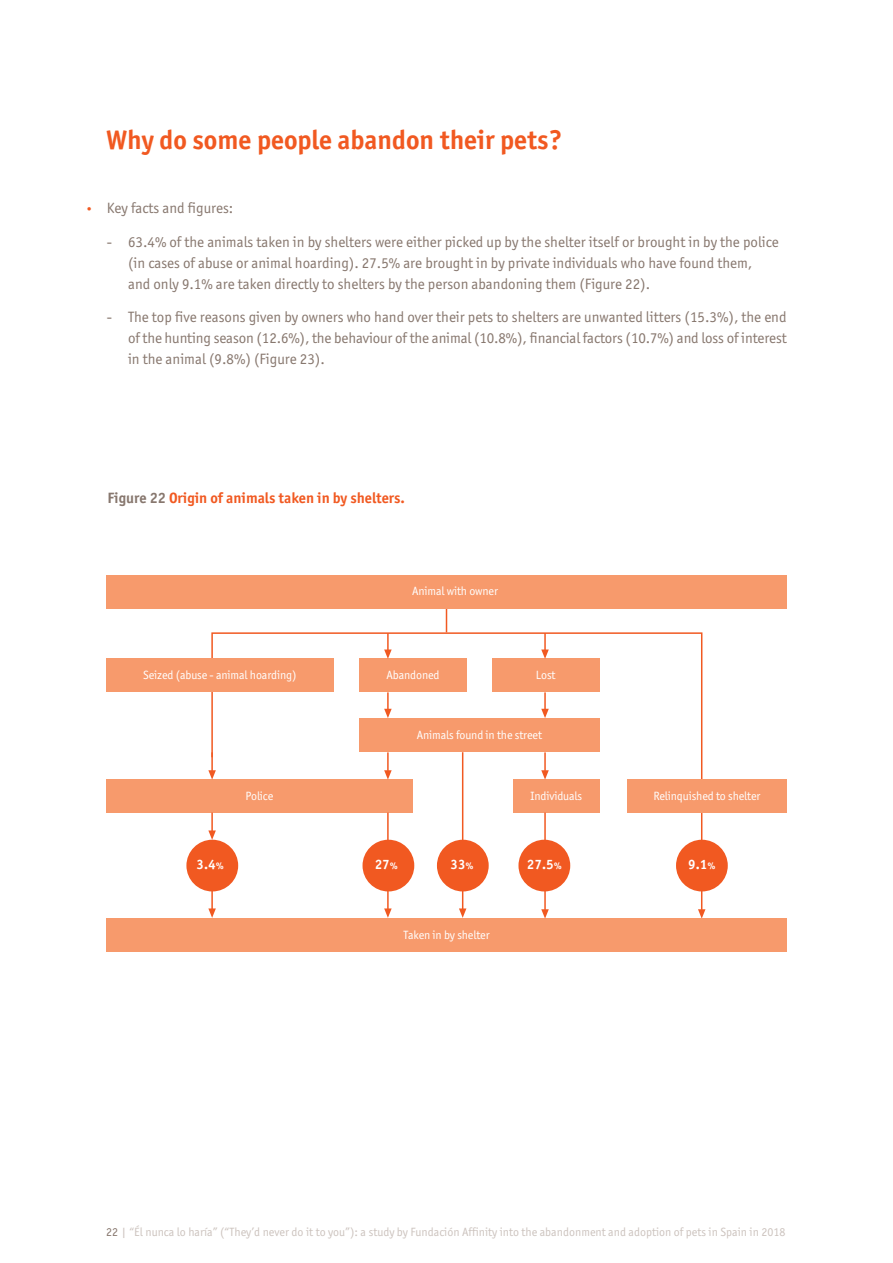
<style>
.page{position:relative;width:893px;height:1263px;background:#fff}
.page>*{position:absolute;margin:0;border:0;box-sizing:border-box;transform-origin:0 0}
.t1{font:700 27px "Officina San ITC";color:#f15921}
.t2{font:15px/21px "Officina San ITC";color:#87776e}
.t3{font:700 15px "Officina San ITC";color:#f15921}
.t4{font:700 13.65px "Officina Sans Std";color:#fff}
.t5{font:12px "Officina San ITC";letter-spacing:-.01em;color:#fff}
.t6{font:12px "Officina San ITC";color:#ccc3be}
.s1{font-size:12px;color:#f15921}
.s2{color:#87776e}
.s3{font-size:9.75px}
</style>
<div class="page">
<svg style="left:211px;top:632px;width:492px;height:278px"></svg>
<svg style="left:698px;top:909px;width:7px;height:9px"></svg>
<svg style="left:446px;top:608px;width:1px;height:24px"></svg>
<div style="left:106px;top:575px;width:681px;height:33px;background:#f79a6c"></div>
<div style="left:106px;top:659px;width:227px;height:33px;background:#f79a6c"></div>
<div style="left:359px;top:659px;width:108px;height:33px;background:#f79a6c"></div>
<div style="left:492px;top:659px;width:108px;height:33px;background:#f79a6c"></div>
<div style="left:359px;top:718px;width:241px;height:34px;background:#f79a6c"></div>
<div style="left:106px;top:779px;width:306px;height:34px;background:#f79a6c"></div>
<div style="left:513px;top:779px;width:87px;height:34px;background:#f79a6c"></div>
<div style="left:627px;top:779px;width:160px;height:34px;background:#f79a6c"></div>
<div style="left:106px;top:918px;width:681px;height:34px;background:#f79a6c"></div>
<div style="left:186px;top:840px;width:52px;height:51px;background:#f15921;border-radius:50%"></div>
<div style="left:362px;top:840px;width:52px;height:51px;background:#f15921;border-radius:50%"></div>
<div style="left:437px;top:840px;width:52px;height:51px;background:#f15921;border-radius:50%"></div>
<div style="left:518px;top:840px;width:52px;height:51px;background:#f15921;border-radius:50%"></div>
<div style="left:676px;top:840px;width:52px;height:51px;background:#f15921;border-radius:50%"></div>
<svg style="left:384px;top:633px;width:8px;height:26px"></svg>
<svg style="left:541px;top:633px;width:8px;height:26px"></svg>
<svg style="left:541px;top:692px;width:8px;height:26px"></svg>
<svg style="left:384px;top:692px;width:8px;height:26px"></svg>
<svg style="left:208px;top:752px;width:8px;height:28px"></svg>
<svg style="left:384px;top:752px;width:8px;height:27px"></svg>
<svg style="left:541px;top:752px;width:8px;height:27px"></svg>
<svg style="left:208px;top:813px;width:8px;height:27px"></svg>
<hr style="left:387px;top:813px;width:2px;height:96px;background:#f15921">
<svg style="left:384px;top:908px;width:8px;height:10px"></svg>
<hr style="left:462px;top:752px;width:1px;height:157px;background:#f15921">
<svg style="left:459px;top:908px;width:7px;height:10px"></svg>
<hr style="left:544px;top:813px;width:2px;height:97px;background:#f15921">
<svg style="left:541px;top:909px;width:8px;height:9px"></svg>
<hr style="left:211px;top:889px;width:2px;height:20px;background:#f15921">
<svg style="left:208px;top:908px;width:8px;height:10px"></svg>
<h1 class="t1" style="left:106px;top:130px;width:457px">Why do some people abandon their pets?</h1>
<p class="t2" style="left:85px;top:198px;width:150px"><span class="s1">•</span> Key facts and figures:</p>
<p class="t2" style="left:128px;top:232px;width:652px;text-indent:-21px">- 63.4% of the animals taken in by shelters were either picked up by the shelter itself or brought in by the police (in cases of abuse or animal hoarding). 27.5% are brought in by private individuals who have found them,<br>and only 9.1% are taken directly to shelters by the person abandoning them (Figure 22).</p>
<p class="t2" style="left:128px;top:308px;width:660px;text-align:justify;text-indent:-21px">- The top five reasons given by owners who hand over their pets to shelters are unwanted litters (15.3%), the end of the hunting season (12.6%), the behaviour of the animal (10.8%), financial factors (10.7%) and loss of interest in the animal (9.8%) (Figure 23).</p>
<p class="t3" style="left:108px;top:492px;width:299px"><span class="s2">Figure 22</span> Origin of animals taken in by shelters.</p>
<p class="t5" style="left:412px;top:586px;width:87px">Animal with owner</p>
<p class="t5" style="left:143px;top:670px;width:155px">Seized (abuse - animal hoarding)</p>
<p class="t5" style="left:386px;top:670px;width:55px">Abandoned</p>
<p class="t5" style="left:536px;top:670px;width:21px">Lost</p>
<p class="t5" style="left:417px;top:730px;width:127px">Animals found in the street</p>
<p class="t5" style="left:245px;top:791px;width:29px">Police</p>
<p class="t5" style="left:531px;top:791px;width:53px">Individuals</p>
<p class="t5" style="left:653px;top:791px;width:109px">Relinquished to shelter</p>
<p class="t4" style="left:197px;top:859px;width:29px">3.4<span class="s3">%</span></p>
<p class="t4" style="left:375px;top:859px;width:25px">27<span class="s3">%</span></p>
<p class="t4" style="left:450px;top:859px;width:25px">33<span class="s3">%</span></p>
<p class="t4" style="left:527px;top:859px;width:36px">27.5<span class="s3">%</span></p>
<p class="t4" style="left:688px;top:859px;width:29px">9.1<span class="s3">%</span></p>
<p class="t5" style="left:403px;top:930px;width:88px">Taken in by shelter</p>
<p class="t6" style="left:106px;top:1228px;width:680px"><span class="s2">22</span> | “Él nunca lo haría” (“They’d never do it to you”): a study by Fundación Affinity into the abandonment and adoption of pets in Spain in 2018</p>
</div>
